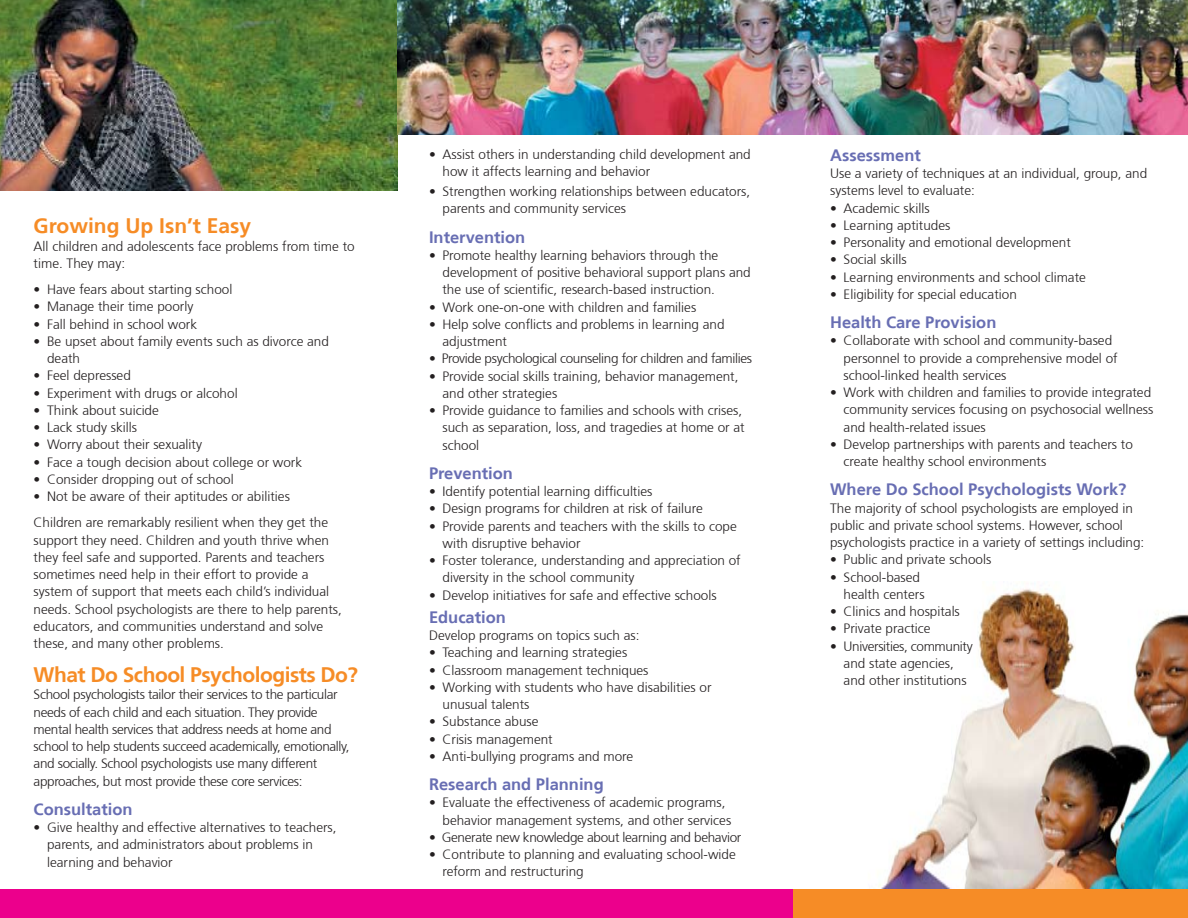
<style>
.page{position:relative;width:1188px;height:918px;background:#fff}
.page>*{position:absolute;margin:0;border:0;box-sizing:border-box;transform-origin:0 0}
.t1{font:700 21px "Frutiger 65";letter-spacing:-.025em;color:#f68c26}
.t2{font:700 21px "Frutiger 65";color:#f68c26}
.t3{font:700 16.5px "Frutiger 65";color:#686eb3}
.t4{font:300 13.5px/17.2px "Frutiger 45";color:#231f20}
.t5{font:300 13.5px/17.2px "Frutiger 45";letter-spacing:-.025em;color:#231f20}
</style>
<div class="page">
<img style="left:0;top:0;width:397px;height:190px">
<img style="left:397px;top:0;width:791px;height:135px">
<img style="left:867px;top:583px;width:321px;height:307px">
<div style="left:792px;top:890px;width:396px;height:28px;background:#f68c26"></div>
<div style="left:0;top:890px;width:793px;height:28px;background:#ec008c"></div>
<h1 class="t2" style="left:34px;top:214px;width:219px">Growing Up Isn’t Easy</h1>
<p class="t4" style="left:34px;top:237px;width:323px">All children and adolescents face problems from time to time. They may:</p>
<p class="t4" style="left:34px;top:281px;width:200px">• Have fears about starting school</p>
<p class="t4" style="left:34px;top:298px;width:161px">• Manage their time poorly</p>
<p class="t4" style="left:34px;top:315px;width:165px">• Fall behind in school work</p>
<p class="t4" style="left:47px;top:333px;width:283px;text-indent:-14px">• Be upset about family events such as divorce and death</p>
<p class="t4" style="left:34px;top:367px;width:99px">• Feel depressed</p>
<p class="t4" style="left:34px;top:384px;width:206px">• Experiment with drugs or alcohol</p>
<p class="t4" style="left:34px;top:402px;width:127px">• Think about suicide</p>
<p class="t4" style="left:34px;top:419px;width:105px">• Lack study skills</p>
<p class="t4" style="left:34px;top:436px;width:170px">• Worry about their sexuality</p>
<p class="t4" style="left:34px;top:453px;width:270px">• Face a tough decision about college or work</p>
<p class="t4" style="left:34px;top:471px;width:202px">• Consider dropping out of school</p>
<p class="t4" style="left:34px;top:483px;width:296px;line-height:26.2px">• Not be aware of their aptitudes or abilities<br>Children are remarkably resilient when they get the</p>
<p class="t4" style="left:34px;top:531px;width:310px">support they need. Children and youth thrive when they feel safe and supported. Parents and teachers sometimes need help in their effort to provide a system of support that meets each child’s individual needs. School psychologists are there to help parents, educators, and communities understand and solve these, and many other problems.</p>
<h1 class="t1" style="left:34px;top:663px;width:326px">What Do School Psychologists Do?</h1>
<p class="t5" style="left:34px;top:686px;width:317px">School psychologists tailor their services to the particular needs of each child and each situation. They provide mental health services that address needs at home and school to help students succeed academically, emotionally, and socially. School psychologists use many different approaches, but most provide these core services:</p>
<p class="t3" style="left:34px;top:800px;width:101px">Consultation</p>
<p class="t4" style="left:47px;top:819px;width:291px;text-indent:-14px">• Give healthy and effective alternatives to teachers, parents, and administrators about problems in learning and behavior</p>
<p class="t4" style="left:442px;top:146px;width:310px;text-indent:-13px">• Assist others in understanding child development and how it affects learning and behavior</p>
<p class="t4" style="left:442px;top:183px;width:309px;text-indent:-14px">• Strengthen working relationships between educators, parents and community services</p>
<p class="t3" style="left:429px;top:227px;width:98px">Intervention</p>
<p class="t4" style="left:442px;top:247px;width:310px;text-indent:-14px">• Promote healthy learning behaviors through the development of positive behavioral support plans and the use of scientific, research-based instruction.</p>
<p class="t4" style="left:429px;top:299px;width:269px">• Work one-on-one with children and families</p>
<p class="t4" style="left:442px;top:316px;width:284px;text-indent:-14px">• Help solve conflicts and problems in learning and adjustment</p>
<p class="t5" style="left:429px;top:350px;width:325px">• Provide psychological counseling for children and families</p>
<p class="t4" style="left:442px;top:368px;width:298px;text-indent:-14px">• Provide social skills training, behavior management, and other strategies</p>
<p class="t4" style="left:442px;top:402px;width:304px;text-indent:-14px">• Provide guidance to families and schools with crises, such as separation, loss, and tragedies at home or at school</p>
<p class="t3" style="left:429px;top:463px;width:86px">Prevention</p>
<p class="t4" style="left:429px;top:483px;width:225px">• Identify potential learning difficulties</p>
<p class="t4" style="left:429px;top:500px;width:275px">• Design programs for children at risk of failure</p>
<p class="t4" style="left:442px;top:518px;width:296px;text-indent:-14px">• Provide parents and teachers with the skills to cope with disruptive behavior</p>
<p class="t4" style="left:442px;top:552px;width:300px;text-indent:-14px">• Foster tolerance, understanding and appreciation of diversity in the school community</p>
<p class="t4" style="left:429px;top:587px;width:289px">• Develop initiatives for safe and effective schools</p>
<p class="t3" style="left:429px;top:607px;width:79px">Education</p>
<p class="t4" style="left:429px;top:627px;width:212px">Develop programs on topics such as:</p>
<p class="t4" style="left:429px;top:644px;width:200px">• Teaching and learning strategies</p>
<p class="t4" style="left:429px;top:662px;width:221px">• Classroom management techniques</p>
<p class="t4" style="left:442px;top:679px;width:271px;text-indent:-14px">• Working with students who have disabilities or unusual talents</p>
<p class="t4" style="left:429px;top:713px;width:111px">• Substance abuse</p>
<p class="t4" style="left:429px;top:731px;width:125px">• Crisis management</p>
<p class="t4" style="left:429px;top:748px;width:206px">• Anti-bullying programs and more</p>
<p class="t3" style="left:429px;top:775px;width:176px">Research and Planning</p>
<p class="t4" style="left:442px;top:794px;width:290px;text-indent:-14px">• Evaluate the effectiveness of academic programs, behavior management systems, and other services</p>
<p class="t5" style="left:429px;top:829px;width:314px">• Generate new knowledge about learning and behavior</p>
<p class="t4" style="left:442px;top:846px;width:295px;text-indent:-14px">• Contribute to planning and evaluating school-wide reform and restructuring</p>
<p class="t3" style="left:830px;top:145px;width:92px">Assessment</p>
<p class="t4" style="left:830px;top:165px;width:319px">Use a variety of techniques at an individual, group, and systems level to evaluate:</p>
<p class="t4" style="left:830px;top:200px;width:101px">• Academic skills</p>
<p class="t4" style="left:830px;top:217px;width:122px">• Learning aptitudes</p>
<p class="t4" style="left:830px;top:234px;width:242px">• Personality and emotional development</p>
<p class="t4" style="left:830px;top:251px;width:78px">• Social skills</p>
<p class="t4" style="left:830px;top:269px;width:257px">• Learning environments and school climate</p>
<p class="t4" style="left:830px;top:286px;width:188px">• Eligibility for special education</p>
<p class="t3" style="left:830px;top:313px;width:168px">Health Care Provision</p>
<p class="t4" style="left:844px;top:332px;width:276px;text-indent:-14px">• Collaborate with school and community-based personnel to provide a comprehensive model of school-linked health services</p>
<p class="t4" style="left:844px;top:384px;width:311px;text-indent:-14px">• Work with children and families to provide integrated community services focusing on psychosocial wellness and health-related issues</p>
<p class="t4" style="left:844px;top:436px;width:291px;text-indent:-14px">• Develop partnerships with parents and teachers to create healthy school environments</p>
<p class="t3" style="left:830px;top:480px;width:298px">Where Do School Psychologists Work?</p>
<p class="t4" style="left:830px;top:500px;width:316px">The majority of school psychologists are employed in public and private school systems. However, school psychologists practice in a variety of settings including:</p>
<p class="t4" style="left:830px;top:551px;width:163px">• Public and private schools</p>
<p class="t4" style="left:844px;top:569px;width:82px;text-indent:-14px">• School-based health centers</p>
<p class="t4" style="left:830px;top:603px;width:131px">• Clinics and hospitals</p>
<p class="t4" style="left:830px;top:620px;width:102px">• Private practice</p>
<p class="t4" style="left:830px;top:638px;width:144px;text-align:center">• Universities, community and state agencies,<br>and other institutions</p>
</div>
